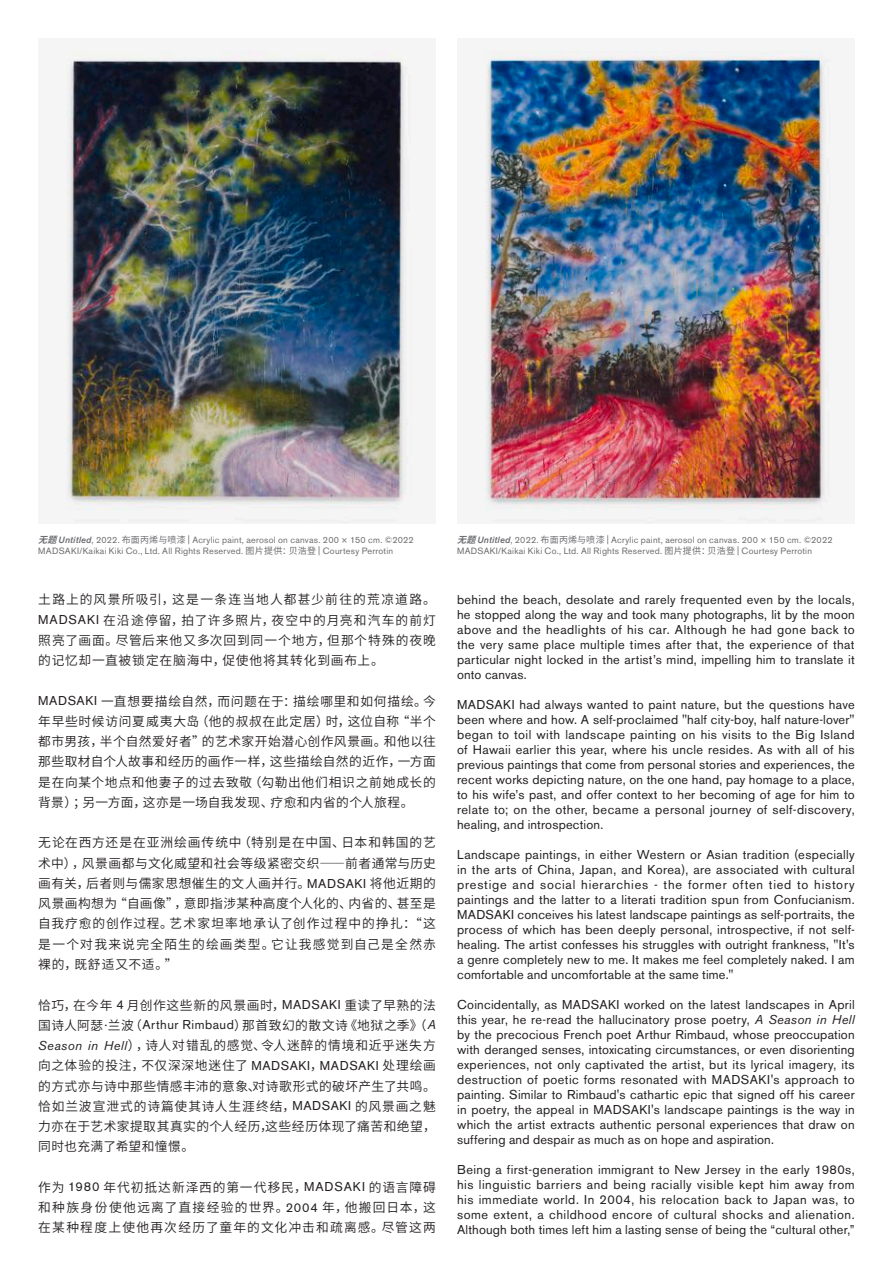
<style>
.page{position:relative;width:893px;height:1263px;background:#fff}
.page>*{position:absolute;margin:0;border:0;box-sizing:border-box;transform-origin:0 0}
.t1{font:12.75px/15px "Akzidenz Grotesk BE";letter-spacing:.015em;color:#231f20;text-align:justify}
.t2{font:600 12.75px/20.2px "Noto Sans Hans";letter-spacing:.06em;color:#231f20;text-align:justify}
.t3{font:9px/10.8px "Akzidenz Grotesk BE";letter-spacing:.025em;color:#6c6d70}
.s1{font-family:"Noto Sans Hans";font-weight:700;font-style:italic}
.s2{font-weight:500;font-style:italic}
.s3{font-family:"Noto Sans Hans"}
.s4{font-family:"Akzidenz Grotesk BE";font-weight:400}
.s5{font-family:"Akzidenz Grotesk BE";font-weight:400;font-style:italic}
.s6{font-style:italic}
</style>
<div class="page">
<img style="left:65px;top:50px;width:347px;height:473px">
<img style="left:484px;top:50px;width:347px;height:473px">
<p class="t3" style="left:38px;top:534px;width:377px"><span class="s1">无题</span><span class="s2">Untitled</span>, 2022. <span class="s3">布面丙烯与喷漆</span> | Acrylic paint, aerosol on canvas. 200 × 150 cm. ©2022<br>MADSAKI/Kaikai Kiki Co., Ltd. All Rights Reserved. <span class="s3">图片提供：贝浩登</span> | Courtesy Perrotin</p>
<p class="t3" style="left:457px;top:534px;width:377px"><span class="s1">无题</span><span class="s2">Untitled</span>, 2022. <span class="s3">布面丙烯与喷漆</span> | Acrylic paint, aerosol on canvas. 200 × 150 cm. ©2022<br>MADSAKI/Kaikai Kiki Co., Ltd. All Rights Reserved. <span class="s3">图片提供：贝浩登</span> | Courtesy Perrotin</p>
<p class="t2" style="left:38px;top:590px;width:399px">土路上的风景所吸引，这是一条连当地人都甚少前往的荒凉道路。<span class="s4">MADSAKI</span> 在沿途停留，拍了许多照片，夜空中的月亮和汽车的前灯照亮了画面。尽管后来他又多次回到同一个地方，但那个特殊的夜晚的记忆却一直被锁定在脑海中，促使他将其转化到画布上。</p>
<p class="t2" style="left:38px;top:691px;width:399px"><span class="s4">MADSAKI</span> 一直想要描绘自然，而问题在于：描绘哪里和如何描绘。今年早些时候访问夏威夷大岛（他的叔叔在此定居）时，这位自称“半个都市男孩，半个自然爱好者”的艺术家开始潜心创作风景画。和他以往那些取材自个人故事和经历的画作一样，这些描绘自然的近作，一方面是在向某个地点和他妻子的过去致敬（勾勒出他们相识之前她成长的背景）；另一方面，这亦是一场自我发现、疗愈和内省的个人旅程。</p>
<p class="t2" style="left:38px;top:833px;width:399px">无论在西方还是在亚洲绘画传统中（特别是在中国、日本和韩国的艺术中），风景画都与文化威望和社会等级紧密交织——前者通常与历史画有关，后者则与儒家思想催生的文人画并行。<span class="s4">MADSAKI</span> 将他近期的风景画构想为“自画像”，意即指涉某种高度个人化的、内省的、甚至是自我疗愈的创作过程。艺术家坦率地承认了创作过程中的挣扎：“这是一个对我来说完全陌生的绘画类型。它让我感觉到自己是全然赤裸的，既舒适又不适。”</p>
<p class="t2" style="left:38px;top:995px;width:399px">恰巧，在今年 <span class="s4">4</span> 月创作这些新的风景画时，<span class="s4">MADSAKI</span> 重读了早熟的法国诗人阿瑟·兰波（<span class="s4">Arthur Rimbaud</span>）那首致幻的散文诗《地狱之季》（<span class="s5">A Season in Hell</span>），诗人对错乱的感觉、令人迷醉的情境和近乎迷失方向之体验的投注，不仅深深地迷住了 <span class="s4">MADSAKI</span>，<span class="s4">MADSAKI</span> 处理绘画的方式亦与诗中那些情感丰沛的意象、对诗歌形式的破坏产生了共鸣。恰如兰波宣泄式的诗篇使其诗人生涯终结，<span class="s4">MADSAKI</span> 的风景画之魅力亦在于艺术家提取其真实的个人经历，这些经历体现了痛苦和绝望，同时也充满了希望和憧憬。</p>
<p class="t2" style="left:38px;top:1177px;width:399px">作为 <span class="s4">1980</span> 年代初抵达新泽西的第一代移民，<span class="s4">MADSAKI</span> 的语言障碍和种族身份使他远离了直接经验的世界。<span class="s4">2004</span> 年，他搬回日本，这在某种程度上使他再次经历了童年的文化冲击和疏离感。尽管这两</p>
<p class="t1" style="left:457px;top:592px;width:399px">behind the beach, desolate and rarely frequented even by the locals, he stopped along the way and took many photographs, lit by the moon above and the headlights of his car. Although he had gone back to the very same place multiple times after that, the experience of that particular night locked in the artist’s mind, impelling him to translate it onto canvas.</p>
<p class="t1" style="left:457px;top:697px;width:399px">MADSAKI had always wanted to paint nature, but the questions have been where and how. A self-proclaimed "half city-boy, half nature-lover" began to toil with landscape painting on his visits to the Big Island of Hawaii earlier this year, where his uncle resides. As with all of his previous paintings that come from personal stories and experiences, the recent works depicting nature, on the one hand, pay homage to a place, to his wife’s past, and offer context to her becoming of age for him to relate to; on the other, became a personal journey of self-discovery, healing, and introspection.</p>
<p class="t1" style="left:457px;top:847px;width:399px">Landscape paintings, in either Western or Asian tradition (especially in the arts of China, Japan, and Korea), are associated with cultural prestige and social hierarchies - the former often tied to history paintings and the latter to a literati tradition spun from Confucianism.<br>MADSAKI conceives his latest landscape paintings as self-portraits, the process of which has been deeply personal, introspective, if not self&shy;healing. The artist confesses his struggles with outright frankness, "It's a genre completely new to me. It makes me feel completely naked. I am comfortable and uncomfortable at the same time."</p>
<p class="t1" style="left:457px;top:997px;width:399px">Coincidentally, as MADSAKI worked on the latest landscapes in April this year, he re-read the hallucinatory prose poetry, <span class="s6">A Season in Hell </span>by the precocious French poet Arthur Rimbaud, whose preoccupation with deranged senses, intoxicating circumstances, or even disorienting experiences, not only captivated the artist, but its lyrical imagery, its destruction of poetic forms resonated with MADSAKI's approach to painting. Similar to Rimbaud's cathartic epic that signed off his career in poetry, the appeal in MADSAKI's landscape paintings is the way in which the artist extracts authentic personal experiences that draw on suffering and despair as much as on hope and aspiration.</p>
<p class="t1" style="left:457px;top:1162px;width:399px">Being a first-generation immigrant to New Jersey in the early 1980s, his linguistic barriers and being racially visible kept him away from his immediate world. In 2004, his relocation back to Japan was, to some extent, a childhood encore of cultural shocks and alienation.<br>Although both times left him a lasting sense of being the “cultural other,”</p>
</div>
